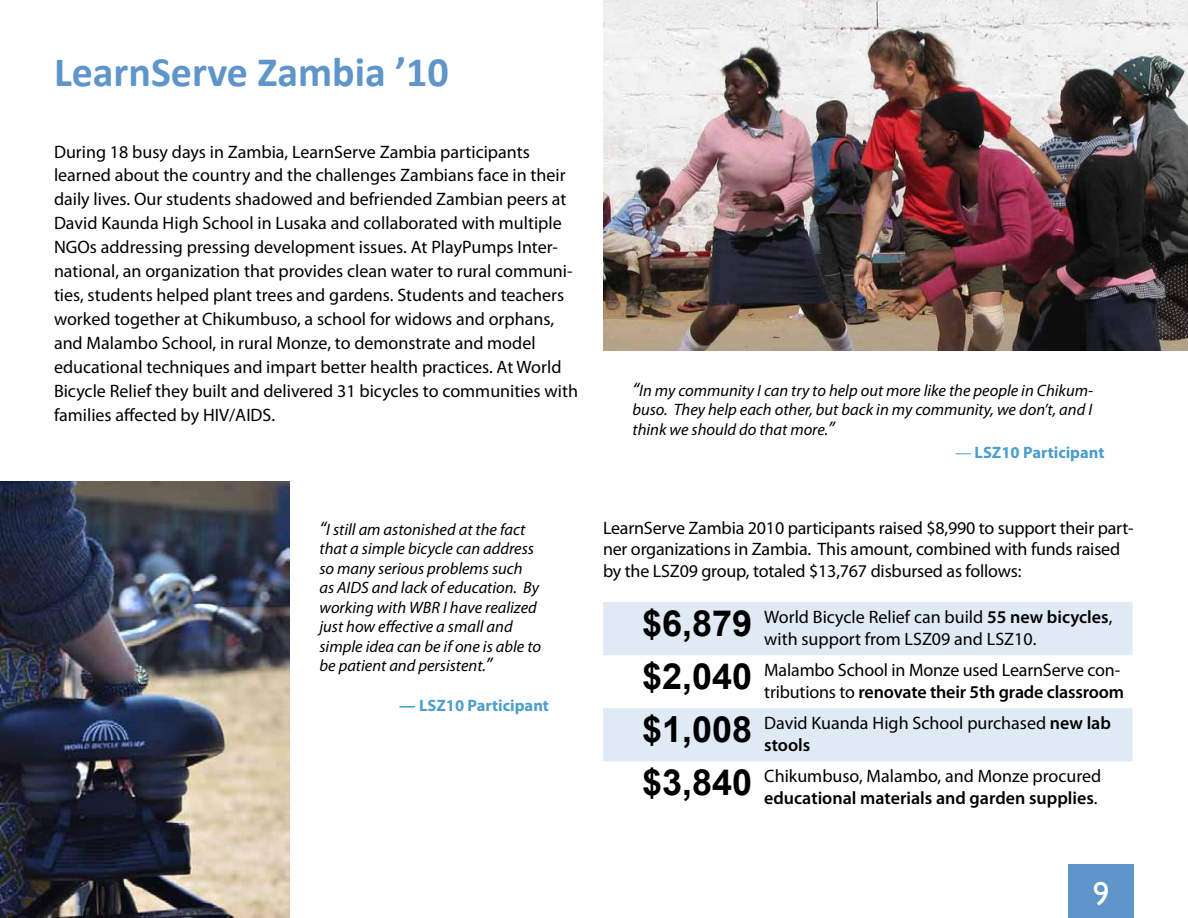
<style>
.page{position:relative;width:1188px;height:918px;background:#fff}
.page>*{position:absolute;margin:0;border:0;box-sizing:border-box;transform-origin:0 0}
.t1{font:700 42px "Calibri";color:#5e95ca}
.t2{font:33px "Gill Sans";color:#fff}
.t3{font:18px/24px "Myriad Pro";color:#000}
.t4{font:600 18px/21.6px "Myriad Pro";color:#000;text-align:right}
.t5{font:italic 16.5px/19.5px "Myriad Pro";color:#000}
.t6{font:700 16.5px "Myriad Pro";color:#4b9fca}
.s1{font-size:19.5px}
.s2{font-weight:400;font-style:italic}
.s3{font-family:"Arial";font-weight:700;font-size:36px}
.s4{font-weight:600}
.s5{font-weight:400}
</style>
<div class="page">
<div style="left:1068px;top:864px;width:66px;height:54px;background:#5e95ca"></div>
<img style="left:0;top:482px;width:290px;height:436px">
<svg style="left:603px;top:602px;width:529px;height:159px;fill:#dfeaf4"></svg>
<img style="left:603px;top:0;width:585px;height:350px">
<h1 class="t1" style="left:54px;top:46px;width:396px">LearnServe Zambia ’10</h1>
<p class="t3" style="left:54px;top:139px;width:525px">During 18 busy days in Zambia, LearnServe Zambia participants learned about the country and the challenges Zambians face in their daily lives. Our students shadowed and befriended Zambian peers at David Kaunda High School in Lusaka and collaborated with multiple NGOs addressing pressing development issues. At PlayPumps Inter&shy;national, an organization that provides clean water to rural communi&shy;ties, students helped plant trees and gardens. Students and teachers worked together at Chikumbuso, a school for widows and orphans, and Malambo School, in rural Monze, to demonstrate and model educational techniques and impart better health practices. At World Bicycle Relief they built and delivered 31 bicycles to communities with families affected by HIV/AIDS.</p>
<p class="t5" style="left:320px;top:519px;width:223px"><span class="s1">“</span>I still am astonished at the fact that a simple bicycle can address so many serious problems such as AIDS and lack of education. By working with WBR I have realized just how effective a small and simple idea can be if one is able to be patient and persistent.<span class="s1">”</span></p>
<p class="t6" style="left:399px;top:695px;width:151px">— LSZ10 Participant</p>
<p class="t5" style="left:633px;top:380px;width:462px;text-align:justify"><span class="s1">“</span>In my community I can try to help out more like the people in Chikum&shy;buso. They help each other, but back in my community, we don’t, and I think we should do that more.<span class="s1">”</span></p>
<p class="t6" style="left:955px;top:442px;width:151px"><span class="s2">—</span> LSZ10 Participant</p>
<p class="t3" style="left:603px;top:517px;width:532px;line-height:21.6px">LearnServe Zambia 2010 participants raised $8,990 to support their part&shy;ner organizations in Zambia. This amount, combined with funds raised by the LSZ09 group, totaled $13,767 disbursed as follows:</p>
<p class="t3" style="left:764px;top:606px;width:350px;line-height:21.6px;text-indent:-122px"><span class="s3">$6,879</span> World Bicycle Relief can build <span class="s4">55 new bicycles</span>, with support from LSZ09 and LSZ10.</p>
<p class="t3" style="left:642px;top:659px;width:484px;line-height:21.6px;text-align:right"><span class="s3">$2,040</span> Malambo School in Monze used LearnServe con&shy;tributions to <span class="s4">renovate their 5th grade classroom</span></p>
<p class="t3" style="left:764px;top:712px;width:348px;line-height:21.6px;text-indent:-122px"><span class="s3">$1,008</span> David Kuanda High School purchased <span class="s4">new lab stools</span></p>
<p class="t4" style="left:642px;top:765px;width:461px"><span class="s3">$3,840</span> <span class="s5">Chikumbuso, Malambo, and Monze procured </span>educational materials and garden supplies<span class="s5">.</span></p>
<h2 class="t2" style="left:1093px;top:875px;width:18px">9</h2>
</div>
